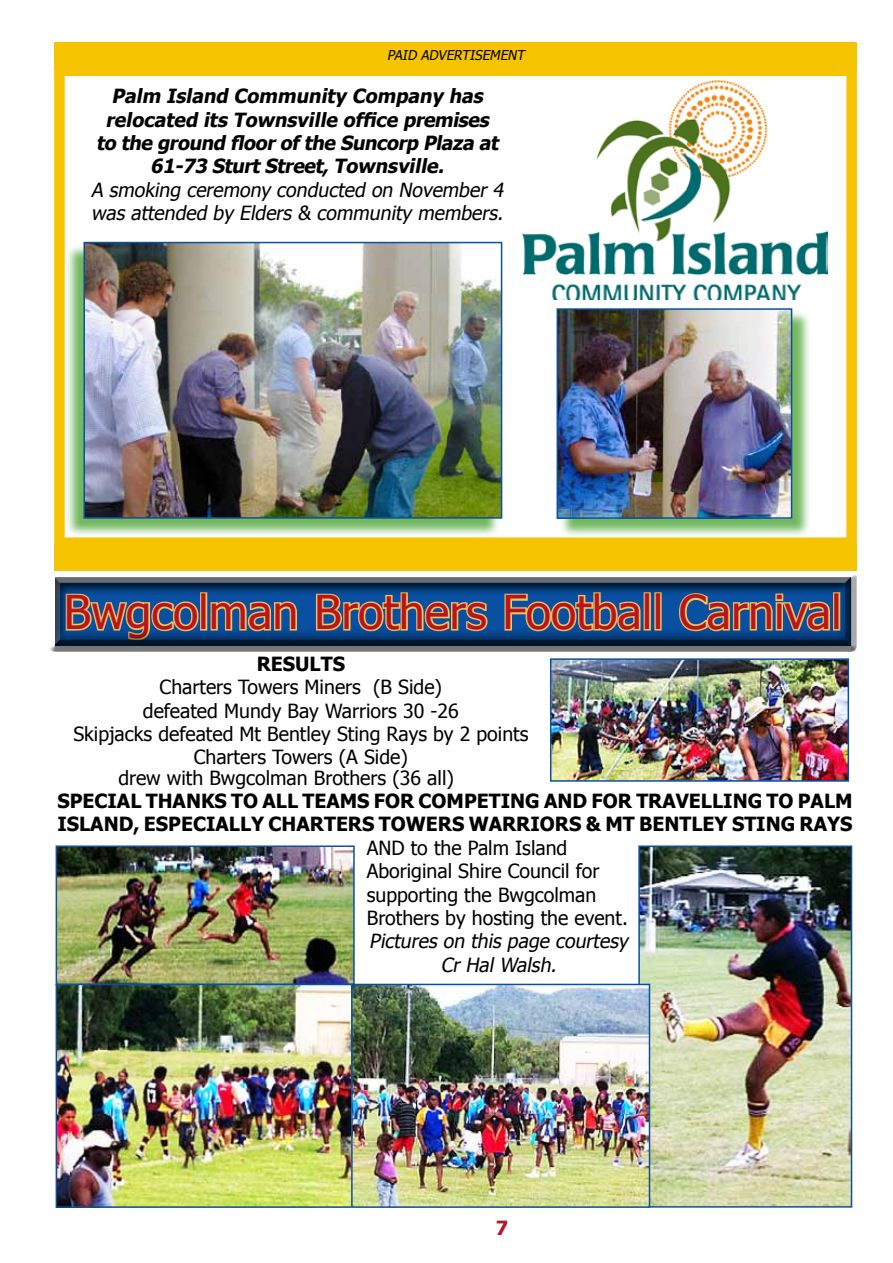
<style>
.page{position:relative;width:893px;height:1263px;background:#fff}
.page>*{position:absolute;margin:0;border:0;box-sizing:border-box;transform-origin:0 0}
.t1{font:46.5px "Tahoma";color:#b71521}
.t2{font:19.5px/23.4px "Tahoma";color:#000;text-align:center}
.t3{font:italic 700 19.5px/23.4px "Tahoma";color:#000;text-align:center}
.t4{font:700 19.5px/23.4px "Tahoma";color:#000}
.t5{font:italic 19.5px/23.4px "Tahoma";color:#000}
.t6{font:700 19.5px "Tahoma";color:#b71521}
.t7{font:italic 13.5px "Tahoma";color:#000}
</style>
<div class="page">
<div style="left:54px;top:65px;width:803px;height:483px;border:10px solid #f6c300"></div>
<div style="left:559px;top:311px;width:252px;height:226px;background:#44a12b;opacity:.75"></div>
<img style="left:560px;top:311px;width:229px;height:205px">
<div style="left:557px;top:308px;width:235px;height:211px;border:2px solid #0950a2"></div>
<div style="left:65px;top:244px;width:435px;height:293px;background:#44a12b;opacity:.75"></div>
<img style="left:86px;top:245px;width:413px;height:271px">
<div style="left:83px;top:242px;width:419px;height:277px;border:2px solid #0950a2"></div>
<div style="left:54px;top:42px;width:803px;height:26px;background:#f6c300"></div>
<div style="left:55px;top:544px;width:802px;height:27px;background:#f6c300"></div>
<img style="left:522px;top:80px;width:305px;height:220px">
<img style="left:553px;top:661px;width:293px;height:118px">
<div style="left:550px;top:658px;width:299px;height:124px;border:2px solid #0950a2"></div>
<img style="left:59px;top:848px;width:293px;height:357px">
<div style="left:56px;top:845px;width:299px;height:140px;border:2px solid #0950a2"></div>
<img style="left:641px;top:848px;width:208px;height:356px">
<div style="left:638px;top:845px;width:214px;height:362px;border:2px solid #0950a2"></div>
<div style="left:56px;top:984px;width:299px;height:224px;border:2px solid #0950a2"></div>
<img style="left:354px;top:987px;width:293px;height:218px">
<div style="left:351px;top:984px;width:299px;height:224px;border:2px solid #0950a2"></div>
<div style="left:18px;top:563px;width:875px;height:94px;background:#000;opacity:.75"></div>
<div style="left:49px;top:571px;width:807px;height:76px;background:#fff"></div>
<div style="left:49px;top:574px;width:807px;height:78px;background:#000;opacity:.75"></div>
<p class="t7" style="left:387px;top:46px;width:142px">PAID ADVERTISEMENT</p>
<p class="t3" style="left:96px;top:83px;width:408px">Palm Island Community Company has relocated its Townsville office premises to the ground floorofthe Suncorp Plaza at 61-73 SturtStreet, Townsville.</p>
<p class="t5" style="left:91px;top:177px;width:418px">A smoking ceremony conducted on November 4 was attended by Elders &amp; community members.</p>
<h1 class="t1" style="left:64px;top:581px;width:780px">Bwgcolman Brothers Football Carnival</h1>
<p class="t4" style="left:257px;top:651px;width:90px">RESULTS</p>
<p class="t2" style="left:73px;top:675px;width:457px">Charters Towers Miners (B Side)<br>defeated Mundy Bay Warriors 30 -26<br>Skipjacks defeated Mt Bentley Sting Rays by 2 points Charters Towers (A Side)</p>
<p class="t2" style="left:118px;top:765px;width:337px">drew with Bwgcolman Brothers (36 all)</p>
<p class="t4" style="left:57px;top:788px;width:797px">SPECIAL THANKS TO ALL TEAMS FOR COMPETING AND FOR TRAVELLING TO PALM<br>ISLAND, ESPECIALLY CHARTERS TOWERS WARRIORS &amp; MT BENTLEY STING RAYS</p>
<p class="t2" style="left:367px;top:835px;width:263px;text-align:left">AND to the Palm Island<br>Aboriginal Shire Council for supporting the Bwgcolman<br>Brothers by hosting the event.</p>
<p class="t5" style="left:369px;top:929px;width:260px;text-align:center">Pictures on this page courtesy<br>Cr Hal Walsh.</p>
<p class="t6" style="left:496px;top:1214px;width:14px">7</p>
</div>
